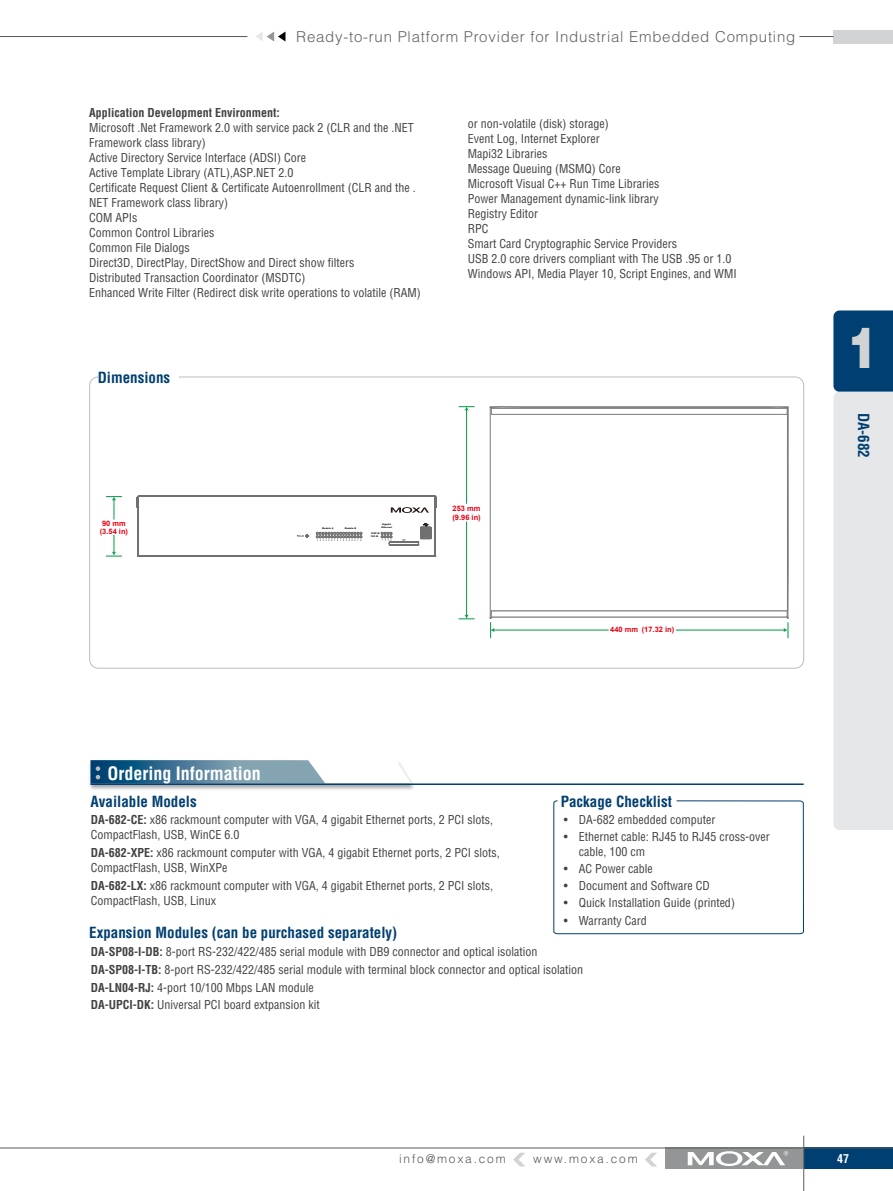
<style>
.page{position:relative;width:893px;height:1191px;background:#fff}
.page>*{position:absolute;margin:0;border:0;box-sizing:border-box;transform-origin:0 0}
.t1{font:900 56.1px "Helvetica";color:#d1d3d4;scale:.82 1}
.t2{font:700 condensed 18px "Helvetica";color:#fff}
.t3{font:700 condensed 15px "Helvetica";color:#003f71}
.t4{font:300 15px "Helvetica";letter-spacing:.05em;color:#636466}
.t5{font:condensed 12px/15px "Helvetica";color:#414042}
.t6{font:700 condensed 12px "Helvetica";color:#414042}
.t7{font:300 12px "Helvetica";letter-spacing:.15em;color:#58595b}
.t8{font:700 condensed 12px "Helvetica";color:#fff}
.t9{font:700 7.5px/8.6px "Arial";color:#e60012}
.t10{font:900 2.25px/3.3px "Arial";color:#221815}
.s1{font-weight:700}
</style>
<div class="page">
<svg style="left:833px;top:310px;width:60px;height:520px;background:#c2cdd5"></svg>
<div style="left:833px;top:30px;width:60px;height:13px;background:#d1d3d4"></div>
<div style="left:804px;top:1147px;width:89px;height:22px;background:#003f71"></div>
<div style="left:665px;top:1147px;width:138px;height:22px;background:#939597"></div>
<hr style="left:0;top:1147px;width:893px;height:1px;background:#58595b">
<svg style="left:688px;top:1151px;width:100px;height:15px"></svg>
<hr style="left:803px;top:1135px;width:1px;height:56px;background:#5a5a5d">
<svg style="left:513px;top:1152px;width:12px;height:14px"></svg>
<svg style="left:645px;top:1152px;width:12px;height:14px"></svg>
<hr style="left:799px;top:36px;width:34px;height:1px;background:#58595b">
<svg style="left:256px;top:32px;width:29px;height:10px"></svg>
<svg style="left:0;top:36px;width:248px;height:1px"></svg>
<div style="left:88px;top:760px;width:334px;height:36px;background:#000;opacity:.35"></div>
<hr style="left:90px;top:783px;width:714px;height:2px;background:#003f71">
<svg style="left:90px;top:760px;width:321px;height:24px"></svg>
<svg style="left:553px;top:800px;width:251px;height:134px"></svg>
<hr style="left:466px;top:521px;width:1px;height:95px;background:#094">
<svg style="left:459px;top:614px;width:16px;height:5px"></svg>
<hr style="left:466px;top:409px;width:1px;height:95px;background:#094">
<svg style="left:459px;top:406px;width:16px;height:4px"></svg>
<svg style="left:490px;top:406px;width:299px;height:232px"></svg>
<hr style="left:138px;top:555px;width:297px;height:1px;background:#717071">
<hr style="left:138px;top:556px;width:297px;height:1px;background:#717071">
<hr style="left:138px;top:496px;width:297px;height:1px;background:#717071">
<svg style="left:436px;top:496px;width:1px;height:12px"></svg>
<hr style="left:435px;top:496px;width:1px;height:59px;background:#717071">
<hr style="left:138px;top:496px;width:1px;height:59px;background:#717071">
<svg style="left:137px;top:496px;width:1px;height:12px"></svg>
<svg style="left:381px;top:523px;width:51px;height:22px"></svg>
<svg style="left:391px;top:507px;width:38px;height:6px"></svg>
<svg style="left:297px;top:534px;width:12px;height:3px"></svg>
<svg style="left:316px;top:532px;width:46px;height:9px"></svg>
<svg style="left:106px;top:535px;width:16px;height:22px"></svg>
<svg style="left:106px;top:496px;width:16px;height:23px"></svg>
<p class="t4" style="left:296px;top:28px;width:500px">Ready-to-run Platform Provider for Industrial Embedded Computing</p>
<p class="t6" style="left:89px;top:105px;width:192px">Application Development Environment:</p>
<p class="t5" style="left:89px;top:120px;width:333px">Microsoft . Net Framework 2.0 with service pack 2 (CLR and the . NET Framework class library)<br>Active Directory Service Interface (ADSI) Core<br>Active Template Library (ATL),ASP. NET 2. 0<br>Certificate Request Client &amp; Certificate Autoenrollment (CLR and the .<br>NET Framework class library)<br>COM APIs<br>Common Control Libraries<br>Common File Dialogs<br>Direct3D, DirectPlay, DirectShow and Direct show filters<br>Distributed Transaction Coordinator (MSDTC)<br>Enhanced Write Filter (Redirect disk write operations to volatile (RAM)</p>
<p class="t5" style="left:468px;top:116px;width:270px">or non-volatile (disk) storage)<br>Event Log, Internet Explorer<br>Mapi32 Libraries<br>Message Queuing (MSMQ) Core<br>Microsoft Visual C++ Run Time Libraries<br>Power Management dynamic-link library<br>Registry Editor<br>RPC<br>Smart Card Cryptographic Service Providers<br>USB 2.0 core drivers compliant with The USB .95 or 1.0<br>Windows API, Media Player 10, Script Engines, and WMI</p>
<p class="t3" style="left:98px;top:368px;width:74px">Dimensions</p>
<p class="t9" style="left:100px;top:520px;width:30px;line-height:7.6px;text-align:center">90 mm (3.54 in)</p>
<p class="t10" style="left:322px;top:526px;width:13px">Module A</p>
<p class="t10" style="left:345px;top:526px;width:13px">Module B</p>
<p class="t10" style="left:382px;top:523px;width:10px">Gigabit</p>
<p class="t10" style="left:382px;top:525px;width:12px">Ethernet</p>
<p class="t10" style="left:371px;top:531px;width:10px">1000 M<br>100 M</p>
<p class="t9" style="left:452px;top:504px;width:30px">253 mm (9.96 in)</p>
<p class="t9" style="left:642px;top:625px;width:34px">(17.32 in)</p>
<p class="t9" style="left:610px;top:625px;width:29px">440 mm</p>
<h2 class="t2" style="left:107px;top:762px;width:155px">Ordering Information</h2>
<p class="t3" style="left:90px;top:792px;width:108px">Available Models</p>
<p class="t3" style="left:561px;top:792px;width:113px">Package Checklist</p>
<p class="t5" style="left:564px;top:812px;width:153px">• DA-682 embedded computer</p>
<p class="t5" style="left:579px;top:829px;width:193px;text-indent:-15px">• Ethernet cable: RJ45 to RJ45 cross-over cable, 100 cm</p>
<p class="t5" style="left:564px;top:861px;width:90px">• AC Power cable</p>
<p class="t5" style="left:564px;top:878px;width:147px">• Document and Software CD</p>
<p class="t5" style="left:564px;top:895px;width:173px">• Quick Installation Guide (printed)</p>
<p class="t5" style="left:564px;top:912px;width:85px">• Warranty Card</p>
<p class="t3" style="left:89px;top:923px;width:309px">Expansion Modules (can be purchased separately)</p>
<p class="t5" style="left:91px;top:812px;width:404px"><span class="s1">DA-682-CE:</span> x86 rackmount computer with VGA, 4 gigabit Ethernet ports, 2 PCI slots,<br>CompactFlash, USB, WinCE 6.0</p>
<p class="t5" style="left:91px;top:845px;width:410px"><span class="s1">DA-682-XPE:</span> x86 rackmount computer with VGA, 4 gigabit Ethernet ports, 2 PCI slots,<br>CompactFlash, USB, WinXPe</p>
<p class="t5" style="left:91px;top:878px;width:404px"><span class="s1">DA-682-LX:</span> x86 rackmount computer with VGA, 4 gigabit Ethernet ports, 2 PCI slots,<br>CompactFlash, USB, Linux</p>
<p class="t5" style="left:91px;top:943px;width:494px;line-height:17.7px"><span class="s1">DA-SP08-I-DB:</span> 8-port RS-232/422/485 serial module with DB9 connector and optical isolation <span class="s1">DA-SP08-I-TB:</span> 8-port RS-232/422/485 serial module with terminal block connector and optical isolation <span class="s1">DA-LN04-RJ:</span> 4-port 10/100 Mbps LAN module<br><span class="s1">DA-UPCI-DK:</span> Universal PCI board extpansion kit</p>
<h1 class="t1" style="left:848px;top:311px;width:39px">1</h1>
<p class="t3" style="left:873px;top:412px;width:47px;rotate:90deg">DA-682</p>
<p class="t7" style="left:399px;top:1151px;width:108px">info@moxa.com</p>
<p class="t7" style="left:533px;top:1151px;width:106px">www.moxa.com</p>
<p class="t8" style="left:837px;top:1151px;width:13px">47</p>
</div>
